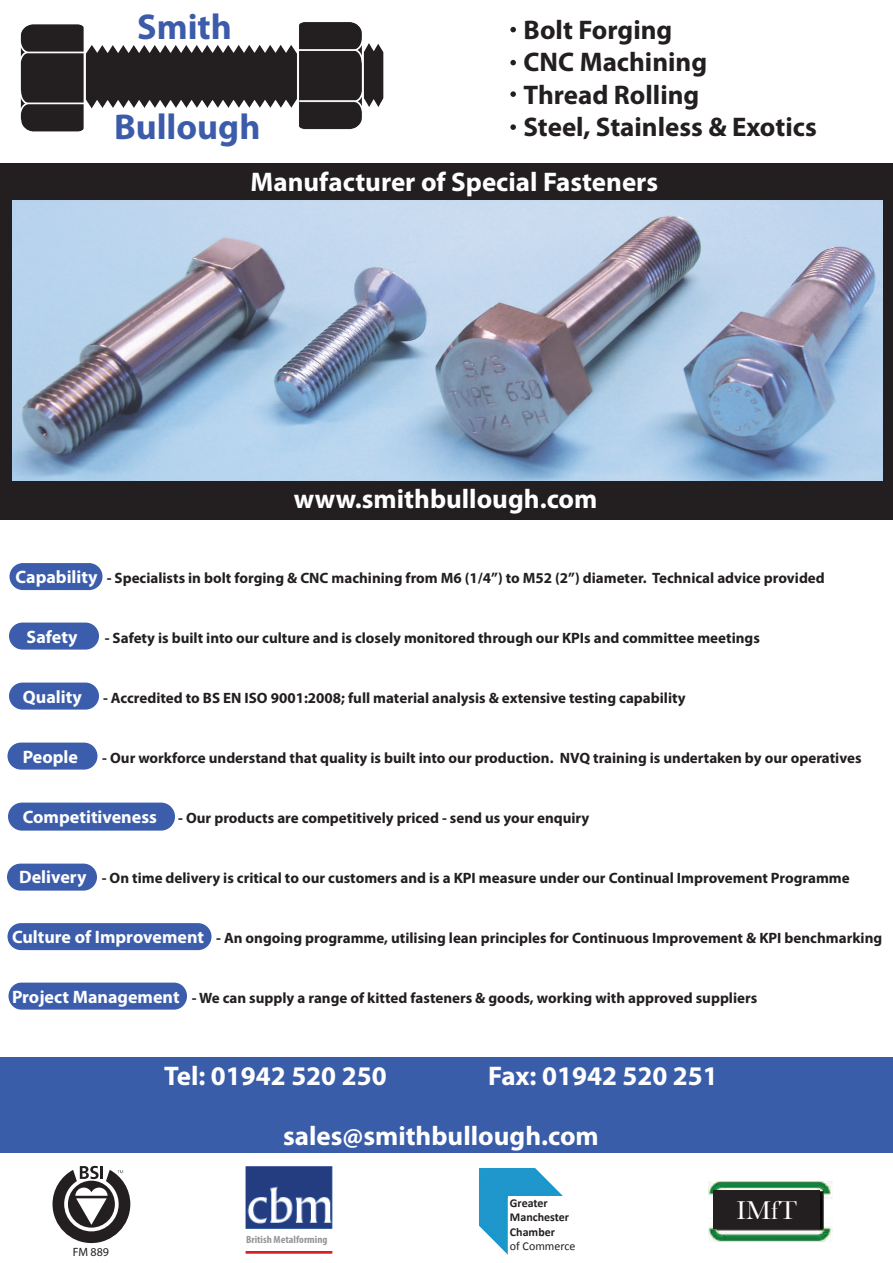
<style>
.page{position:relative;width:893px;height:1263px;background:#fff}
.page>*{position:absolute;margin:0;border:0;box-sizing:border-box;transform-origin:0 0}
.t1{font:700 36px "Myriad Pro";color:#3c5caa}
.t2{font:700 27px "Myriad Pro";color:#fff}
.t3{font:700 27px/32.4px "Myriad Pro";color:#231f20}
.t4{font:27px "Baskerville";color:#fff}
.t5{font:700 18px "Myriad Pro";color:#fff}
.t6{font:700 15px "Myriad Pro";color:#231f20}
.t7{font:700 12px/14.4px "Calibri";color:#231f20}
.t8{font:12px "Calibri";color:#231f20}
.t9{font:12px "Myriad Pro";color:#231f20}
.t10{font:700 condensed 10.5px "Myriad Pro";color:#939598;scale:1.06 1}
.s1{font-size:18px;color:#fff}
</style>
<div class="page">
<div style="left:10px;top:563px;width:93px;height:27px;background:#3b5dab;border-radius:14px"></div>
<div style="left:9px;top:983px;width:178px;height:27px;background:#3b5dab;border-radius:13px"></div>
<div style="left:8px;top:923px;width:204px;height:27px;background:#3b5dab;border-radius:14px"></div>
<div style="left:7px;top:864px;width:90px;height:27px;background:#3b5dab;border-radius:14px"></div>
<div style="left:8px;top:803px;width:167px;height:28px;background:#3b5dab;border-radius:14px"></div>
<div style="left:8px;top:743px;width:90px;height:27px;background:#3b5dab;border-radius:14px"></div>
<div style="left:9px;top:683px;width:90px;height:27px;background:#3b5dab;border-radius:14px"></div>
<div style="left:9px;top:623px;width:90px;height:27px;background:#3b5dab;border-radius:14px"></div>
<img style="left:20px;top:22px;width:364px;height:110px">
<div style="left:0;top:163px;width:893px;height:356px;background:#231f20"></div>
<div style="left:0;top:1057px;width:893px;height:96px;background:#3a5daa"></div>
<svg style="left:53px;top:1166px;width:77px;height:77px"></svg>
<div style="left:479px;top:1169px;width:53px;height:45px;background:#1f97cc"></div>
<img style="left:245px;top:1166px;width:88px;height:88px">
<img style="left:709px;top:1181px;width:124px;height:61px">
<svg style="left:532px;top:1168px;width:31px;height:28px"></svg>
<div style="left:508px;top:1196px;width:96px;height:60px;background:#fff"></div>
<div style="left:228px;top:1229px;width:126px;height:22px;background:#fff"></div>
<div style="left:714px;top:1190px;width:106px;height:39px;background:#231f20"></div>
<svg style="left:510px;top:27px;width:6px;height:5px"></svg>
<svg style="left:510px;top:60px;width:6px;height:5px"></svg>
<svg style="left:510px;top:91px;width:6px;height:6px"></svg>
<svg style="left:510px;top:124px;width:6px;height:6px"></svg>
<img style="left:13px;top:200px;width:869px;height:281px">
<svg style="left:479px;top:1214px;width:29px;height:41px"></svg>
<h1 class="t1" style="left:137px;top:3px;width:96px">Smith</h1>
<h2 class="t3" style="left:524px;top:13px;width:295px">Bolt Forging<br>CNC Machining<br>Thread Rolling<br>Steel, Stainless &amp; Exotics</h2>
<h1 class="t1" style="left:114px;top:104px;width:148px">Bullough</h1>
<h2 class="t2" style="left:251px;top:164px;width:409px">Manufacturer of Special Fasteners</h2>
<h2 class="t2" style="left:294px;top:481px;width:305px">www.smithbullough.com</h2>
<p class="t6" style="left:16px;top:568px;width:811px"><span class="s1">Capability</span> - Specialists in bolt forging &amp; CNC machining from M6 (1/4”) to M52 (2”) diameter. Technical advice provided</p>
<p class="t5" style="left:27px;top:625px;width:52px">Safety</p>
<p class="t6" style="left:105px;top:628px;width:657px">- Safety is built into our culture and is closely monitored through our KPIs and committee meetings</p>
<p class="t5" style="left:23px;top:685px;width:60px">Quality</p>
<p class="t6" style="left:103px;top:688px;width:584px">- Accredited to BS EN ISO 9001:2008; full material analysis &amp; extensive testing capability</p>
<p class="t5" style="left:23px;top:745px;width:57px">People</p>
<p class="t6" style="left:102px;top:748px;width:761px">- Our workforce understand that quality is built into our production. NVQ training is undertaken by our operatives</p>
<p class="t5" style="left:23px;top:805px;width:136px">Competitiveness</p>
<p class="t6" style="left:178px;top:808px;width:413px">- Our products are competitively priced - send us your enquiry</p>
<p class="t6" style="left:19px;top:868px;width:832px"><span class="s1">Delivery</span> - On time delivery is critical to our customers and is a KPI measure under our Continual Improvement Programme</p>
<p class="t6" style="left:12px;top:928px;width:872px"><span class="s1">Culture of Improvement</span> - An ongoing programme, utilising lean principles for Continuous Improvement &amp; KPI benchmarking</p>
<p class="t6" style="left:12px;top:988px;width:747px"><span class="s1">Project Management</span> - We can supply a range of kitted fasteners &amp; goods, working with approved suppliers</p>
<h2 class="t2" style="left:164px;top:1058px;width:224px">Tel: 01942 520 250</h2>
<h2 class="t2" style="left:488px;top:1058px;width:231px">Fax: 01942 520 251</h2>
<p class="t9" style="left:73px;top:1245px;width:38px">FM 889</p>
<h2 class="t2" style="left:283px;top:1118px;width:317px">sales@smithbullough.com</h2>
<p class="t10" style="left:246px;top:1233px;width:78px">British Metalforming</p>
<p class="t7" style="left:510px;top:1195px;width:61px">Greater<br>Manchester<br>Chamber</p>
<p class="t8" style="left:510px;top:1238px;width:67px">of Commerce</p>
<h2 class="t4" style="left:737px;top:1194px;width:62px">IMfT</h2>
</div>
